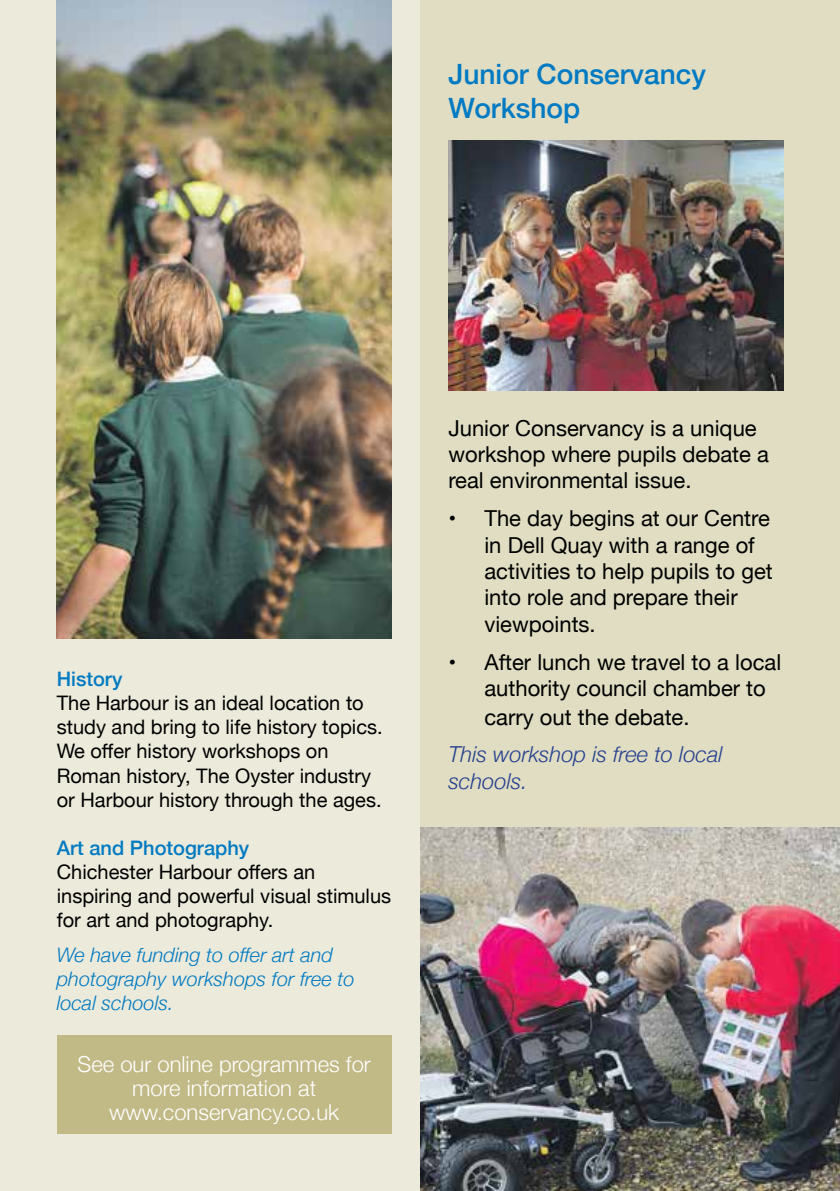
<style>
.page{position:relative;width:840px;height:1191px;background:#fff}
.page>*{position:absolute;margin:0;border:0;box-sizing:border-box;transform-origin:0 0}
.t1{font:500 28px/33.6px "Helvetica Neue";color:#007ac2}
.t2{font:22px/26.4px "Helvetica Neue";color:#000}
.t3{font:300 22px/24px "Helvetica Neue";color:#fff;text-align:center}
.t4{font:italic 300 22px/26.4px "Helvetica Neue";color:#25408f}
.t5{font:20px/24px "Helvetica Neue";color:#000}
.t6{font:italic 300 20px/24px "Helvetica Neue";color:#007ac2}
.t7{font:500 20px "Helvetica Neue";color:#007ac2}
</style>
<div class="page">
<div style="left:0;top:0;width:839px;height:1191px;background:#eceadb"></div>
<div style="left:420px;top:0;width:419px;height:881px;background:#e0ddc2"></div>
<img style="left:57px;top:0;width:334px;height:638px">
<img style="left:448px;top:141px;width:334px;height:249px">
<div style="left:57px;top:1035px;width:334px;height:99px;background:#c1ba86"></div>
<img style="left:420px;top:827px;width:419px;height:364px">
<p class="t1" style="left:448px;top:55px;width:259px">Junior Conservancy<br>Workshop</p>
<p class="t7" style="left:57px;top:663px;width:67px">History</p>
<p class="t5" style="left:57px;top:692px;width:327px">The Harbour is an ideal location to study and bring to life history topics.<br>We offer history workshops on Roman history, The Oyster industry or Harbour history through the ages.</p>
<p class="t7" style="left:57px;top:831px;width:194px">Art and Photography</p>
<p class="t5" style="left:57px;top:860px;width:336px">Chichester Harbour offers an inspiring and powerful visual stimulus for art and photography.</p>
<p class="t6" style="left:57px;top:941px;width:299px">We have funding to offer art and photography workshops for free to local schools.</p>
<p class="t3" style="left:77px;top:1050px;width:295px">See our online programmes for more information at www.conservancy.co.uk</p>
<p class="t2" style="left:448px;top:416px;width:322px">Junior Conservancy is a unique workshop where pupils debate a real environmental issue.</p>
<p class="t2" style="left:484px;top:506px;width:290px;text-indent:-36px">• The day begins at our Centre in Dell Quay with a range of activities to help pupils to get into role and prepare their viewpoints.</p>
<p class="t2" style="left:484px;top:650px;width:298px;text-indent:-36px">• After lunch we travel to a local authority council chamber to</p>
<p class="t2" style="left:484px;top:705px;width:206px">carry out the debate.</p>
<p class="t4" style="left:448px;top:740px;width:275px">This workshop is free to local schools.</p>
</div>
